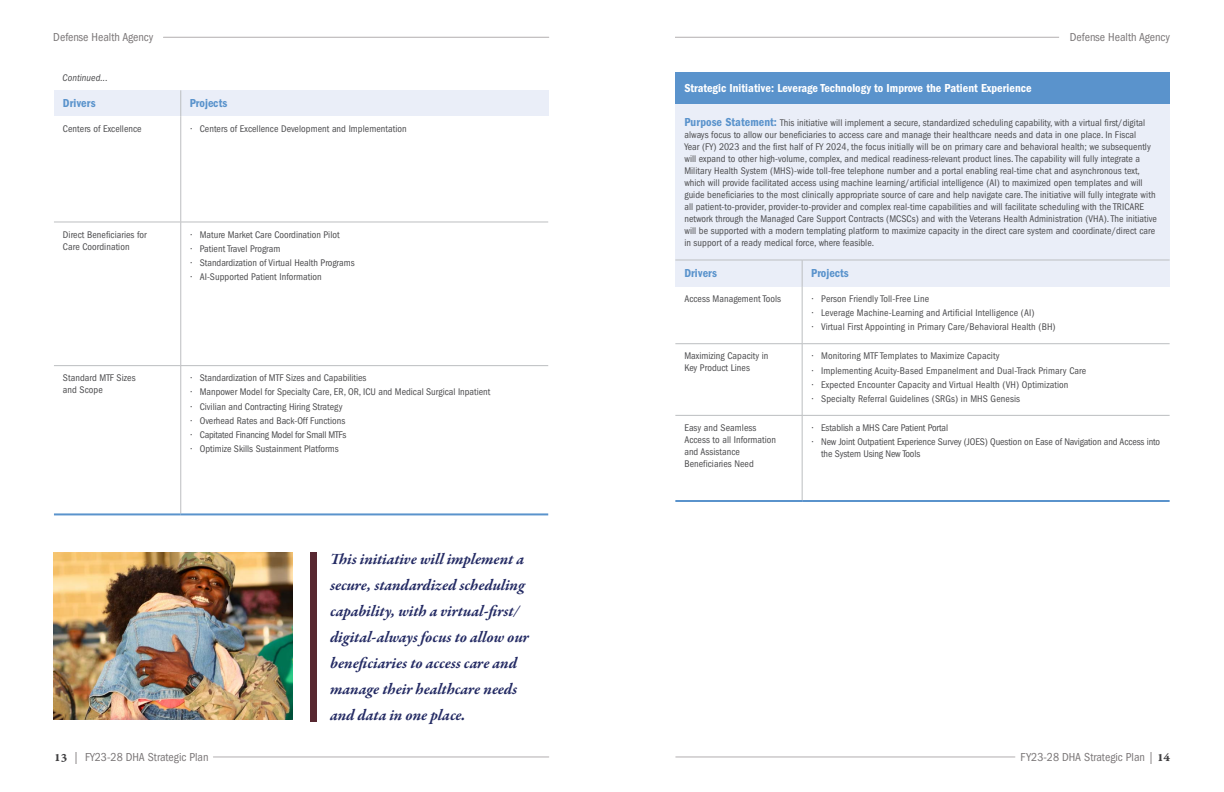
<style>
.page{position:relative;width:1224px;height:792px;background:#fff}
.page>*{position:absolute;margin:0;border:0;box-sizing:border-box;transform-origin:0 0}
.t1{font:italic 700 16px/26px "Garamond Premr Pro";color:#242b64}
.t2{font:condensed 12px "Franklin Gothic LT Pro";color:#7a7677}
.t3{font:12px "Franklin Gothic LT Pro Cn Dm";letter-spacing:.005em;color:#fff}
.t4{font:12px "Franklin Gothic LT Pro Cn Dm";letter-spacing:.005em;color:#5a93cc}
.t5{font:condensed 10px/12px "Franklin Gothic LT";letter-spacing:.005em;color:#4d4d4f}
.t6{font:condensed 10px "Franklin Gothic LT";letter-spacing:-.02em;color:#4d4d4f}
.t7{font:italic condensed 10px "Franklin Gothic LT Pro";letter-spacing:.005em;color:#4d4d4f}
.s1{font-family:"Franklin Gothic LT Pro Cn Dm";font-stretch:normal;font-size:12px;color:#5a93cc}
.s2{font-family:"Garamond Premr Pro Bd Capt";font-stretch:normal;color:#414042}
</style>
<div class="page">
<hr style="left:163px;top:37px;width:386px;height:1px;background:#b2aeaf">
<hr style="left:213px;top:757px;width:336px;height:1px;background:#b2aeaf">
<hr style="left:676px;top:757px;width:339px;height:1px;background:#b2aeaf">
<hr style="left:675px;top:37px;width:384px;height:1px;background:#b2aeaf">
<div style="left:675px;top:72px;width:495px;height:33px;background:#5a93cc"></div>
<div style="left:675px;top:105px;width:495px;height:155px;background:#eaeef8"></div>
<div style="left:310px;top:552px;width:7px;height:170px;background:#582831"></div>
<div style="left:54px;top:90px;width:127px;height:26px;background:#eaeef8"></div>
<div style="left:181px;top:90px;width:367px;height:26px;background:#eaeef8"></div>
<svg style="left:181px;top:91px;width:1px;height:25px"></svg>
<hr style="left:181px;top:116px;width:1px;height:106px;background:#bcbec0">
<hr style="left:54px;top:222px;width:127px;height:1px;background:#bcbec0">
<hr style="left:181px;top:222px;width:367px;height:1px;background:#bcbec0">
<hr style="left:181px;top:222px;width:1px;height:143px;background:#bcbec0">
<hr style="left:54px;top:365px;width:127px;height:1px;background:#bcbec0">
<hr style="left:181px;top:365px;width:367px;height:1px;background:#bcbec0">
<hr style="left:181px;top:366px;width:1px;height:147px;background:#bcbec0">
<hr style="left:54px;top:513px;width:127px;height:2px;background:#5a93cc">
<hr style="left:181px;top:513px;width:367px;height:2px;background:#5a93cc">
<div style="left:675px;top:260px;width:127px;height:26px;background:#eaeef8"></div>
<div style="left:802px;top:260px;width:368px;height:26px;background:#eaeef8"></div>
<hr style="left:675px;top:260px;width:127px;height:1px;background:#bcbec0">
<hr style="left:802px;top:260px;width:368px;height:1px;background:#bcbec0">
<svg style="left:802px;top:260px;width:1px;height:26px"></svg>
<hr style="left:802px;top:286px;width:1px;height:57px;background:#bcbec0">
<hr style="left:675px;top:343px;width:127px;height:1px;background:#bcbec0">
<hr style="left:802px;top:343px;width:368px;height:1px;background:#bcbec0">
<hr style="left:802px;top:344px;width:1px;height:71px;background:#bcbec0">
<hr style="left:675px;top:415px;width:127px;height:1px;background:#bcbec0">
<hr style="left:802px;top:415px;width:368px;height:1px;background:#bcbec0">
<hr style="left:802px;top:416px;width:1px;height:84px;background:#bcbec0">
<hr style="left:675px;top:500px;width:127px;height:2px;background:#5a93cc">
<hr style="left:802px;top:500px;width:368px;height:2px;background:#5a93cc">
<img style="left:54px;top:553px;width:239px;height:167px">
<p class="t2" style="left:53px;top:30px;width:102px">Defense Health Agency</p>
<p class="t7" style="left:63px;top:72px;width:47px">Continued...</p>
<p class="t4" style="left:63px;top:96px;width:34px">Drivers</p>
<p class="t5" style="left:63px;top:123px;width:80px">Centers of Excellence</p>
<p class="t4" style="left:190px;top:96px;width:39px">Projects</p>
<p class="t5" style="left:191px;top:123px;width:217px">• Centers of Excellence Development and Implementation</p>
<p class="t5" style="left:63px;top:228px;width:85px">Direct Beneficiaries for<br>Care Coordination</p>
<p class="t5" style="left:191px;top:228px;width:150px">• Mature Market Care Coordination Pilot</p>
<p class="t5" style="left:191px;top:243px;width:91px">• Patient Travel Program</p>
<p class="t5" style="left:191px;top:257px;width:165px">• Standardization of Virtual Health Programs</p>
<p class="t5" style="left:191px;top:271px;width:133px">• AI-Supported Patient Information</p>
<p class="t5" style="left:63px;top:372px;width:74px">Standard MTF Sizes and Scope</p>
<p class="t5" style="left:191px;top:372px;width:177px">• Standardization of MTF Sizes and Capabilities</p>
<p class="t5" style="left:191px;top:386px;width:301px">• Manpower Model for Specialty Care, ER, OR, ICU and Medical Surgical Inpatient</p>
<p class="t5" style="left:191px;top:400px;width:153px">• Civilian and Contracting Hiring Strategy</p>
<p class="t5" style="left:191px;top:415px;width:156px">• Overhead Rates and Back-Off Functions</p>
<p class="t6" style="left:191px;top:429px;width:157px">• Capitated Financing Model for Small MTFs</p>
<p class="t5" style="left:191px;top:443px;width:149px">• Optimize Skills Sustainment Platforms</p>
<h2 class="t1" style="left:330px;top:546px;width:200px">Tis initiative will implement a secure, standardized scheduling capability, with a virtual-frst/ digital-always focus to allow our benefciaries to access care and manage their healthcare needs and data in one place.</h2>
<p class="t2" style="left:1070px;top:30px;width:102px">Defense Health Agency</p>
<p class="t3" style="left:684px;top:82px;width:349px">Strategic Initiative: Leverage Technology to Improve the Patient Experience</p>
<p class="t5" style="left:684px;top:117px;width:474px"><span class="s1">Purpose Statement:</span> This initiative will implement a secure, standardized scheduling capability, with a virtual first/digital always focus to allow our beneficiaries to access care and manage their healthcare needs and data in one place. In Fiscal<br>Year (FY) 2023 and the first half of FY 2024, the focus initially will be on primary care and behavioral health; we subsequently will expand to other high-volume, complex, and medical readiness-relevant product lines. The capability will fully integrate a Military Health System (MHS)-wide toll-free telephone number and a portal enabling real-time chat and asynchronous text, which will provide facilitated access using machine learning/artificial intelligence (AI) to maximized open templates and will guide beneficiaries to the most clinically appropriate source of care and help navigate care. The initiative will fully integrate with all patient-to-provider, provider-to-provider and complex real-time capabilities and will facilitate scheduling with the TRICARE network through the Managed Care Support Contracts (MCSCs) and with the Veterans Health Administration (VHA). The initiative will be supported with a modern templating platform to maximize capacity in the direct care system and coordinate/direct care in support of a ready medical force, where feasible.</p>
<p class="t4" style="left:684px;top:266px;width:34px">Drivers</p>
<p class="t5" style="left:684px;top:293px;width:98px">Access Management Tools</p>
<p class="t4" style="left:811px;top:266px;width:39px">Projects</p>
<p class="t5" style="left:812px;top:293px;width:118px">• Person Friendly Toll-Free Line</p>
<p class="t5" style="left:812px;top:307px;width:224px">• Leverage Machine-Learning and Artificial Intelligence (AI)</p>
<p class="t5" style="left:812px;top:321px;width:245px">• Virtual First Appointing in Primary Care/Behavioral Health (BH)</p>
<p class="t5" style="left:684px;top:350px;width:86px">Maximizing Capacity in<br>Key Product Lines</p>
<p class="t5" style="left:812px;top:350px;width:189px">• Monitoring MTF Templates to Maximize Capacity</p>
<p class="t5" style="left:812px;top:364px;width:276px">• Implementing Acuity-Based Empanelment and Dual-Track Primary Care</p>
<p class="t5" style="left:812px;top:378px;width:258px">• Expected Encounter Capacity and Virtual Health (VH) Optimization</p>
<p class="t5" style="left:812px;top:393px;width:210px">• Specialty Referral Guidelines (SRGs) in MHS Genesis</p>
<p class="t5" style="left:684px;top:422px;width:93px">Easy and Seamless<br>Access to all Information and Assistance<br>Beneficiaries Need</p>
<p class="t5" style="left:812px;top:422px;width:138px">• Establish a MHS Care Patient Portal</p>
<p class="t5" style="left:821px;top:436px;width:341px;text-indent:-9px">• New Joint Outpatient Experience Survey (JOES) Question on Ease of Navigation and Access into the System Using New Tools</p>
<p class="t2" style="left:54px;top:750px;width:156px"><span class="s2">13</span> | FY23-28 DHA Strategic Plan</p>
<p class="t2" style="left:1021px;top:750px;width:151px">FY23-28 DHA Strategic Plan | <span class="s2">14</span></p>
</div>
